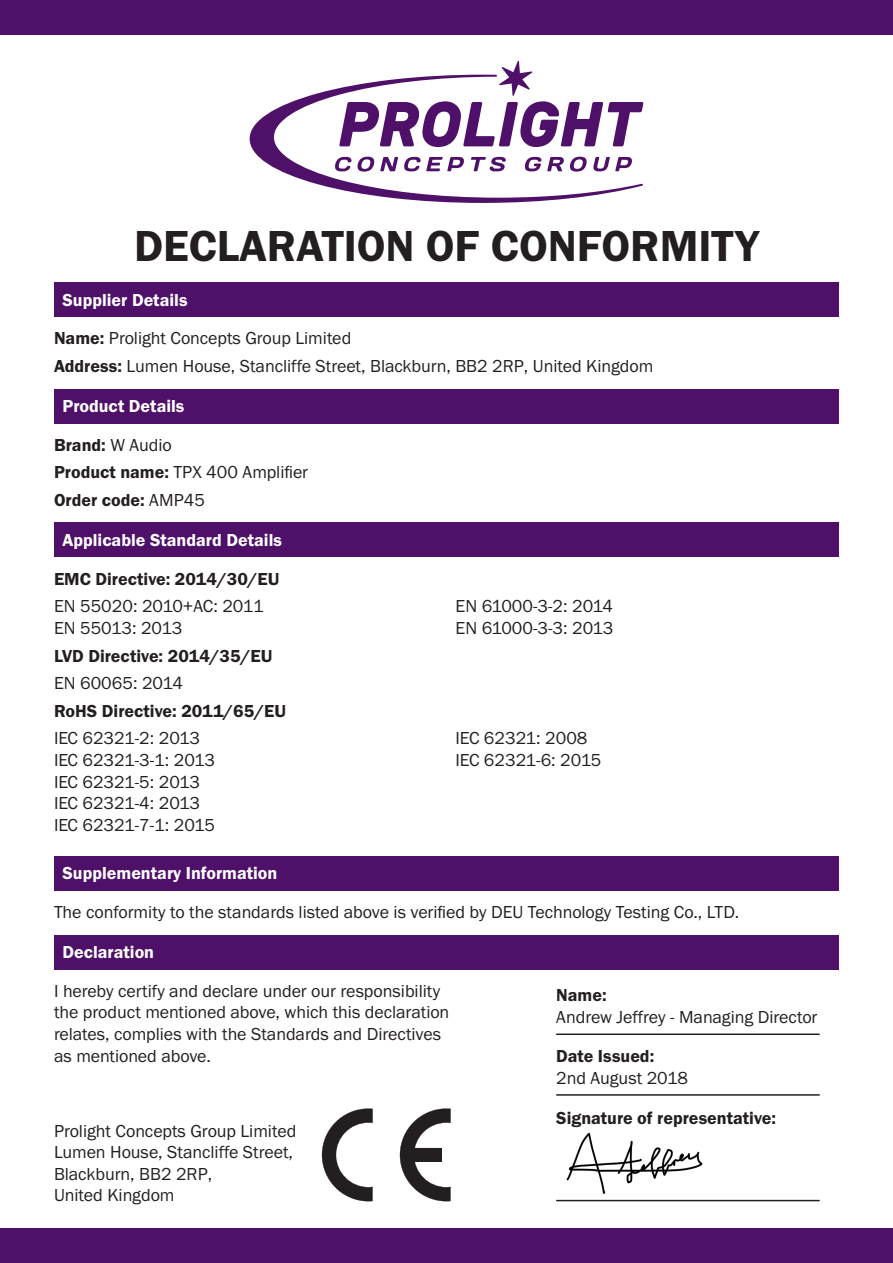
<style>
.page{position:relative;width:893px;height:1263px;background:#fff}
.page>*{position:absolute;margin:0;border:0;box-sizing:border-box;transform-origin:0 0}
.t1{font:600 45px "Franklin Gothic FS";color:#231f20}
.t2{font:18px/21.6px "Franklin Gothic FS";letter-spacing:-.005em;color:#231f20}
.t3{font:600 18px "Franklin Gothic FS";color:#231f20}
.t4{font:600 18px "Franklin Gothic FS";color:#fff}
.s1{font-weight:600}
.s2{font-weight:400}
</style>
<div class="page">
<div style="left:54px;top:283px;width:785px;height:34px;background:#4e1068"></div>
<div style="left:54px;top:389px;width:785px;height:34px;background:#4e1068"></div>
<div style="left:54px;top:523px;width:785px;height:34px;background:#4e1068"></div>
<div style="left:54px;top:856px;width:785px;height:34px;background:#4e1068"></div>
<div style="left:54px;top:935px;width:785px;height:34px;background:#4e1068"></div>
<div style="left:0;top:1229px;width:893px;height:34px;background:#4e1068"></div>
<div style="left:0;top:0;width:893px;height:34px;background:#4e1068"></div>
<svg style="left:322px;top:1108px;width:51px;height:93px"></svg>
<svg style="left:400px;top:1108px;width:51px;height:93px"></svg>
<hr style="left:556px;top:1033px;width:264px;height:2px;background:#231f20">
<hr style="left:556px;top:1094px;width:264px;height:2px;background:#231f20">
<img style="left:566px;top:1132px;width:137px;height:62px">
<hr style="left:556px;top:1200px;width:264px;height:1px;background:#231f20">
<svg style="left:250px;top:88px;width:393px;height:115px"></svg>
<svg style="left:339px;top:61px;width:304px;height:86px"></svg>
<svg style="left:334px;top:157px;width:131px;height:15px"></svg>
<svg style="left:471px;top:157px;width:35px;height:14px"></svg>
<svg style="left:524px;top:157px;width:109px;height:15px"></svg>
<p class="t1" style="left:134px;top:221px;width:626px">DECLARATION OF CONFORMITY</p>
<p class="t4" style="left:63px;top:290px;width:127px">Supplier Details</p>
<p class="t2" style="left:54px;top:328px;width:299px"><span class="s1">Name:</span> Prolight Concepts Group Limited</p>
<p class="t2" style="left:54px;top:355px;width:601px"><span class="s1">Address:</span> Lumen House, Stancliffe Street, Blackburn, BB2 2RP, United Kingdom</p>
<p class="t4" style="left:63px;top:396px;width:123px">Product Details</p>
<p class="t3" style="left:54px;top:435px;width:119px">Brand: <span class="s2">W Audio</span></p>
<p class="t2" style="left:54px;top:462px;width:256px"><span class="s1">Product name:</span> TPX 400 Amplifier</p>
<p class="t3" style="left:54px;top:490px;width:152px">Order code: <span class="s2">AMP45</span></p>
<p class="t4" style="left:63px;top:530px;width:221px">Applicable Standard Details</p>
<p class="t3" style="left:54px;top:568px;width:227px">EMC Directive: 2014/30/EU</p>
<p class="t2" style="left:54px;top:596px;width:211px">EN 55020: 2010+AC: 2011</p>
<p class="t2" style="left:54px;top:617px;width:130px">EN 55013: 2013</p>
<p class="t3" style="left:54px;top:645px;width:220px">LVD Directive: 2014/35/EU</p>
<p class="t2" style="left:54px;top:673px;width:131px">EN 60065: 2014</p>
<p class="t3" style="left:54px;top:701px;width:234px">RoHS Directive: 2011/65/EU</p>
<p class="t2" style="left:54px;top:728px;width:148px">IEC 62321-2: 2013</p>
<p class="t2" style="left:54px;top:749px;width:163px">IEC 62321-3-1: 2013</p>
<p class="t2" style="left:54px;top:771px;width:148px">IEC 62321-5: 2013</p>
<p class="t2" style="left:54px;top:793px;width:148px">IEC 62321-4: 2013</p>
<p class="t2" style="left:54px;top:814px;width:163px">IEC 62321-7-1: 2015</p>
<p class="t4" style="left:63px;top:863px;width:216px">Supplementary Information</p>
<p class="t2" style="left:455px;top:596px;width:159px">EN 61000-3-2: 2014</p>
<p class="t2" style="left:455px;top:617px;width:160px">EN 61000-3-3: 2013</p>
<p class="t2" style="left:455px;top:728px;width:133px">IEC 62321: 2008</p>
<p class="t2" style="left:455px;top:749px;width:147px">IEC 62321-6: 2015</p>
<p class="t2" style="left:54px;top:901px;width:687px">The conformity to the standards listed above is verified by DEU Technology Testing Co., LTD.</p>
<p class="t4" style="left:63px;top:942px;width:93px">Declaration</p>
<p class="t2" style="left:54px;top:980px;width:397px">I hereby certify and declare under our responsibility the product mentioned above, which this declaration relates, complies with the Standards and Directives as mentioned above.</p>
<p class="t2" style="left:54px;top:1120px;width:244px">Prolight Concepts Group Limited</p>
<p class="t2" style="left:54px;top:1141px;width:241px">Lumen House, Stancliffe Street,<br>Blackburn, BB2 2RP,<br>United Kingdom</p>
<p class="t2" style="left:556px;top:984px;width:263px"><span class="s1">Name:<br></span>Andrew Jeffrey - Managing Director</p>
<p class="t3" style="left:556px;top:1046px;width:100px">Date Issued:</p>
<p class="t2" style="left:556px;top:1067px;width:133px">2nd August 2018</p>
<p class="t3" style="left:556px;top:1108px;width:221px">Signature of representative:</p>
</div>
